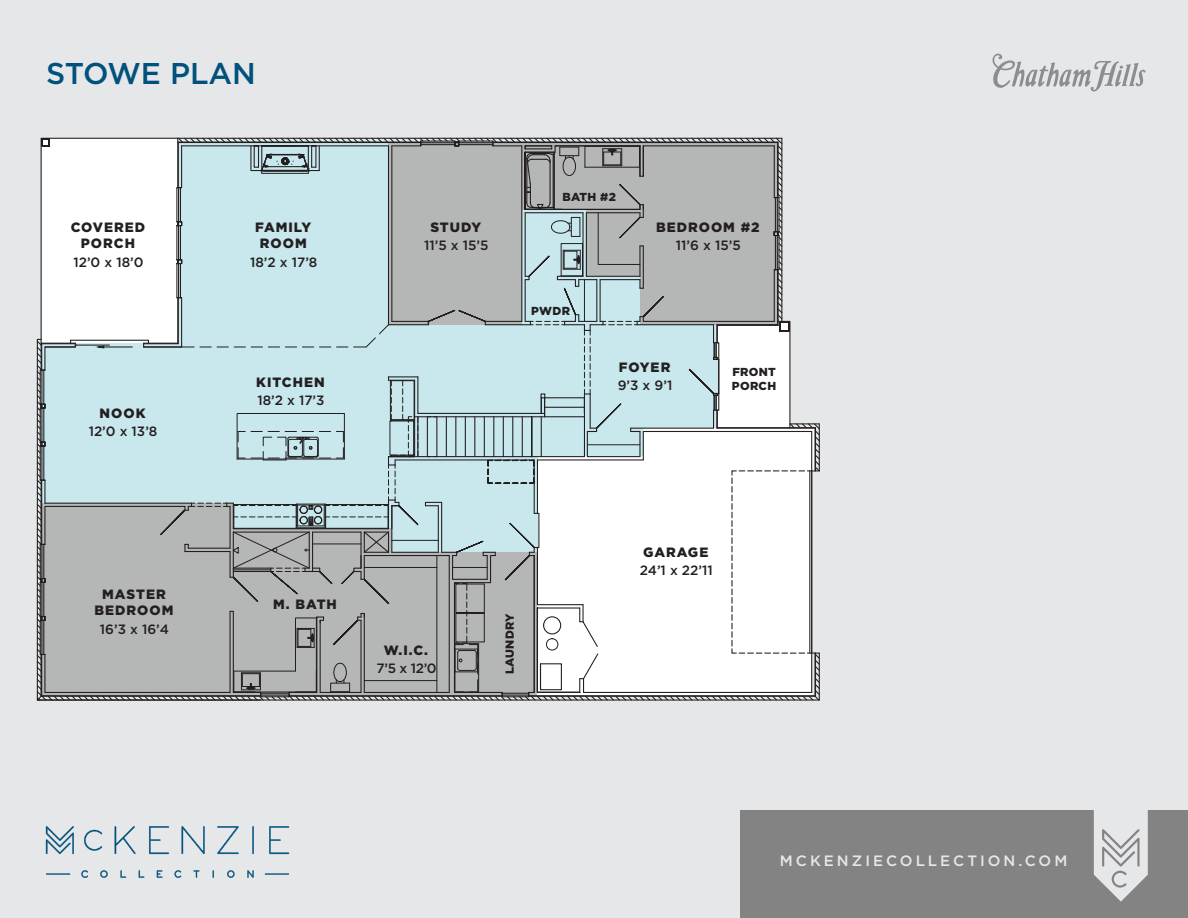
<style>
.page{position:relative;width:1188px;height:918px;background:#e6e7e9}
.page>*{position:absolute;margin:0;border:0;box-sizing:border-box;transform-origin:0 0}
.t1{font:500 30px "Gotham";color:#00517c}
.t2{font:500 15px "Gotham";letter-spacing:.2em;color:#e6e7e9}
.t3{font:500 13.5px "Gotham";color:#231f20}
.t4{font:900 13.5px/16.2px "Gotham";letter-spacing:.075em;color:#231f20;text-align:center}
.t5{font:900 11.55px/14px "Gotham";letter-spacing:.025em;color:#231f20}
</style>
<div class="page">
<svg style="left:36px;top:137px;width:784px;height:564px;background:#c5d1d3"></svg>
<svg style="left:84px;top:830px;width:18px;height:21px"></svg>
<hr style="left:252px;top:826px;width:2px;height:28px;background:#00517c">
<svg style="left:115px;top:826px;width:21px;height:28px"></svg>
<svg style="left:149px;top:826px;width:20px;height:28px"></svg>
<svg style="left:269px;top:826px;width:20px;height:28px"></svg>
<svg style="left:182px;top:826px;width:23px;height:28px"></svg>
<svg style="left:217px;top:826px;width:22px;height:28px"></svg>
<svg style="left:46px;top:826px;width:28px;height:28px"></svg>
<svg style="left:81px;top:870px;width:7px;height:8px"></svg>
<svg style="left:174px;top:870px;width:7px;height:8px"></svg>
<svg style="left:100px;top:870px;width:8px;height:8px"></svg>
<svg style="left:227px;top:870px;width:8px;height:8px"></svg>
<svg style="left:120px;top:870px;width:6px;height:8px"></svg>
<svg style="left:139px;top:870px;width:5px;height:8px"></svg>
<svg style="left:157px;top:870px;width:5px;height:8px"></svg>
<svg style="left:193px;top:870px;width:7px;height:8px"></svg>
<svg style="left:247px;top:870px;width:7px;height:8px"></svg>
<svg style="left:265px;top:873px;width:24px;height:2px"></svg>
<svg style="left:46px;top:873px;width:24px;height:2px"></svg>
<div style="left:741px;top:810px;width:447px;height:108px;background:#848384"></div>
<svg style="left:1094px;top:810px;width:54px;height:92px"></svg>
<svg style="left:992px;top:53px;width:154px;height:39px"></svg>
<h1 class="t1" style="left:46px;top:54px;width:211px">STOWE PLAN</h1>
<p class="t4" style="left:71px;top:219px;width:76px">COVERED<br>PORCH</p>
<p class="t3" style="left:73px;top:253px;width:72px">12’0 x 18’0</p>
<p class="t4" style="left:100px;top:405px;width:47px">NOOK</p>
<p class="t3" style="left:89px;top:423px;width:70px">12’0 x 13’8</p>
<p class="t4" style="left:255px;top:219px;width:57px">FAMILY<br>ROOM</p>
<p class="t3" style="left:250px;top:253px;width:69px">18’2 x 17’8</p>
<p class="t4" style="left:256px;top:374px;width:70px">KITCHEN</p>
<p class="t3" style="left:257px;top:392px;width:69px">18’2 x 17’3</p>
<p class="t4" style="left:430px;top:219px;width:52px">STUDY</p>
<p class="t3" style="left:424px;top:237px;width:66px">11’5 x 15’5</p>
<p class="t5" style="left:563px;top:190px;width:55px">BATH #2</p>
<p class="t5" style="left:531px;top:304px;width:40px">PWDR</p>
<p class="t4" style="left:656px;top:219px;width:105px">BEDROOM #2</p>
<p class="t3" style="left:676px;top:237px;width:66px">11’6 x 15’5</p>
<p class="t4" style="left:619px;top:359px;width:53px">FOYER</p>
<p class="t3" style="left:618px;top:377px;width:56px">9’3 x 9’1</p>
<p class="t5" style="left:732px;top:365px;width:46px">FRONT<br>PORCH</p>
<p class="t4" style="left:95px;top:586px;width:80px">MASTER<br>BEDROOM</p>
<p class="t3" style="left:100px;top:620px;width:71px">16’3 x 16’4</p>
<p class="t4" style="left:273px;top:596px;width:65px">M. BATH</p>
<p class="t4" style="left:384px;top:642px;width:46px">W.I.C.</p>
<p class="t3" style="left:377px;top:660px;width:62px">7’5 x 12’0</p>
<p class="t5" style="left:503px;top:674px;width:63px;rotate:-90deg">LAUNDRY</p>
<p class="t4" style="left:643px;top:544px;width:67px">GARAGE</p>
<p class="t3" style="left:640px;top:561px;width:74px">24’1 x 22’11</p>
<p class="t2" style="left:780px;top:851px;width:289px">MCKENZIECOLLECTION.COM</p>
</div>
